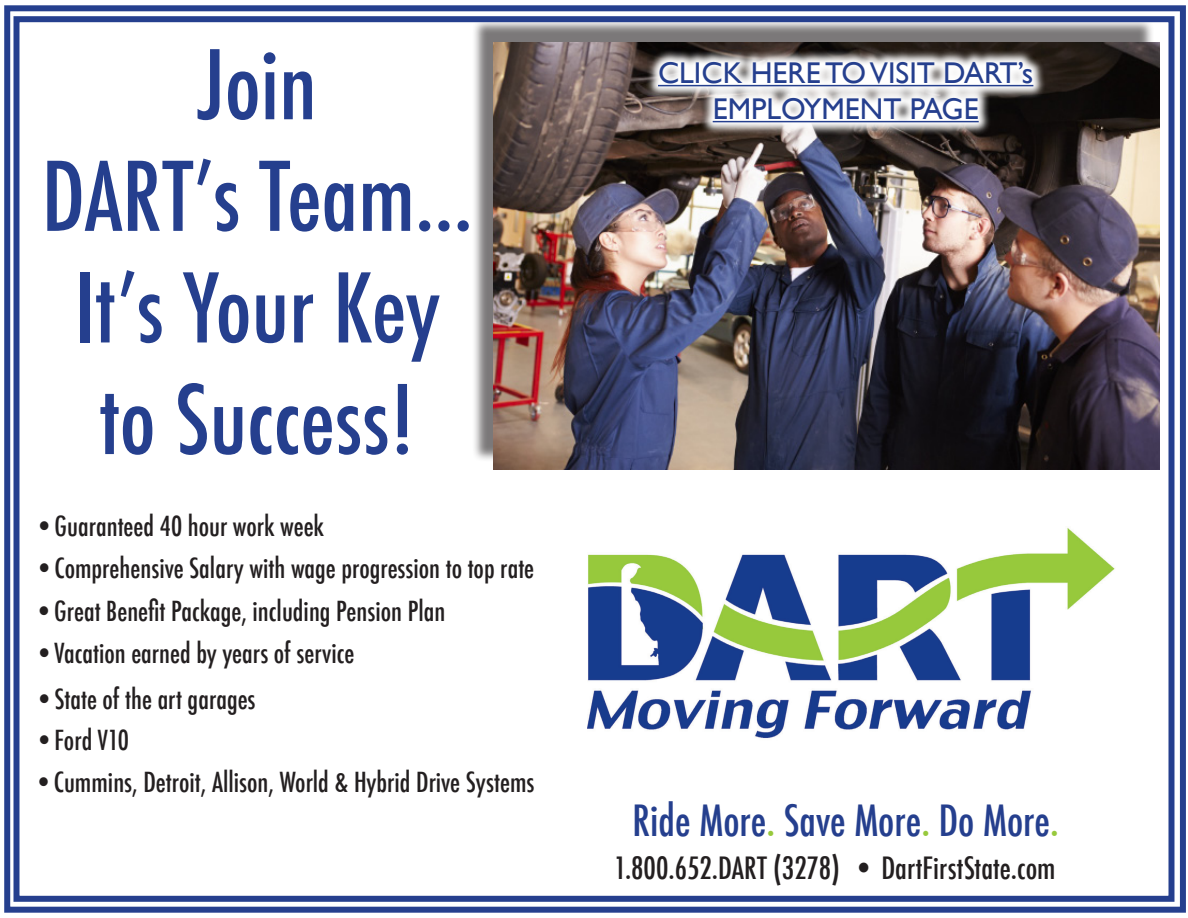
<style>
.page{position:relative;width:1188px;height:918px;background:#fff}
.page>*{position:absolute;margin:0;border:0;box-sizing:border-box;transform-origin:0 0}
.t1{font:500 condensed 93px "Futura";color:#253f8e}
.t2{font:500 condensed 42px "Futura";color:#253f8e}
.t3{font:500 condensed 30px "Futura";color:#231f20}
.t4{font:30px "Gill Sans";color:#253f8e}
.t5{font:500 condensed 27px "Futura";color:#231f20}
.s1{color:#97c93c}
</style>
<div class="page">
<img style="left:587px;top:528px;width:528px;height:210px">
<div style="left:471px;top:19px;width:684px;height:443px;background:#231f20;opacity:.6"></div>
<img style="left:493px;top:42px;width:667px;height:427px">
<div style="left:4px;top:5px;width:1182px;height:908px;border:6px solid #253f8e"></div>
<svg style="left:645px;top:49px;width:401px;height:87px"></svg>
<hr style="left:658px;top:85px;width:375px;height:1px;background:#253f8e">
<hr style="left:713px;top:121px;width:266px;height:1px;background:#253f8e">
<div style="left:14px;top:16px;width:1160px;height:886px;border:6px solid #253f8e"></div>
<p class="t1" style="left:198px;top:25px;width:121px">Join</p>
<p class="t1" style="left:42px;top:137px;width:432px">DART’s Team...</p>
<p class="t1" style="left:75px;top:249px;width:367px">It’s Your Key</p>
<p class="t1" style="left:99px;top:360px;width:318px">to Success!</p>
<p class="t5" style="left:34px;top:509px;width:292px">•Guaranteed 40 hour work week</p>
<p class="t5" style="left:34px;top:551px;width:502px">•Comprehensive Salary with wage progression to top rate</p>
<p class="t5" style="left:34px;top:594px;width:413px">•Great Benefit Package, including Pension Plan</p>
<p class="t5" style="left:34px;top:636px;width:322px">•Vacation earned by years of service</p>
<p class="t5" style="left:34px;top:682px;width:223px">•State of the art garages</p>
<p class="t5" style="left:34px;top:722px;width:96px">•Ford V10</p>
<p class="t5" style="left:33px;top:765px;width:503px">•Cummins, Detroit, Allison, World &amp; Hybrid Drive Systems</p>
<p class="t4" style="left:658px;top:56px;width:377px">CLICK HERE TO VISIT DART’s</p>
<p class="t4" style="left:713px;top:92px;width:268px">EMPLOYMENT PAGE</p>
<p class="t2" style="left:633px;top:794px;width:428px">Ride More<span class="s1">.</span> Save More<span class="s1">.</span> Do More<span class="s1">.</span></p>
<p class="t3" style="left:614px;top:849px;width:443px">1.800.652.DART (3278) • DartFirstState.com</p>
</div>
